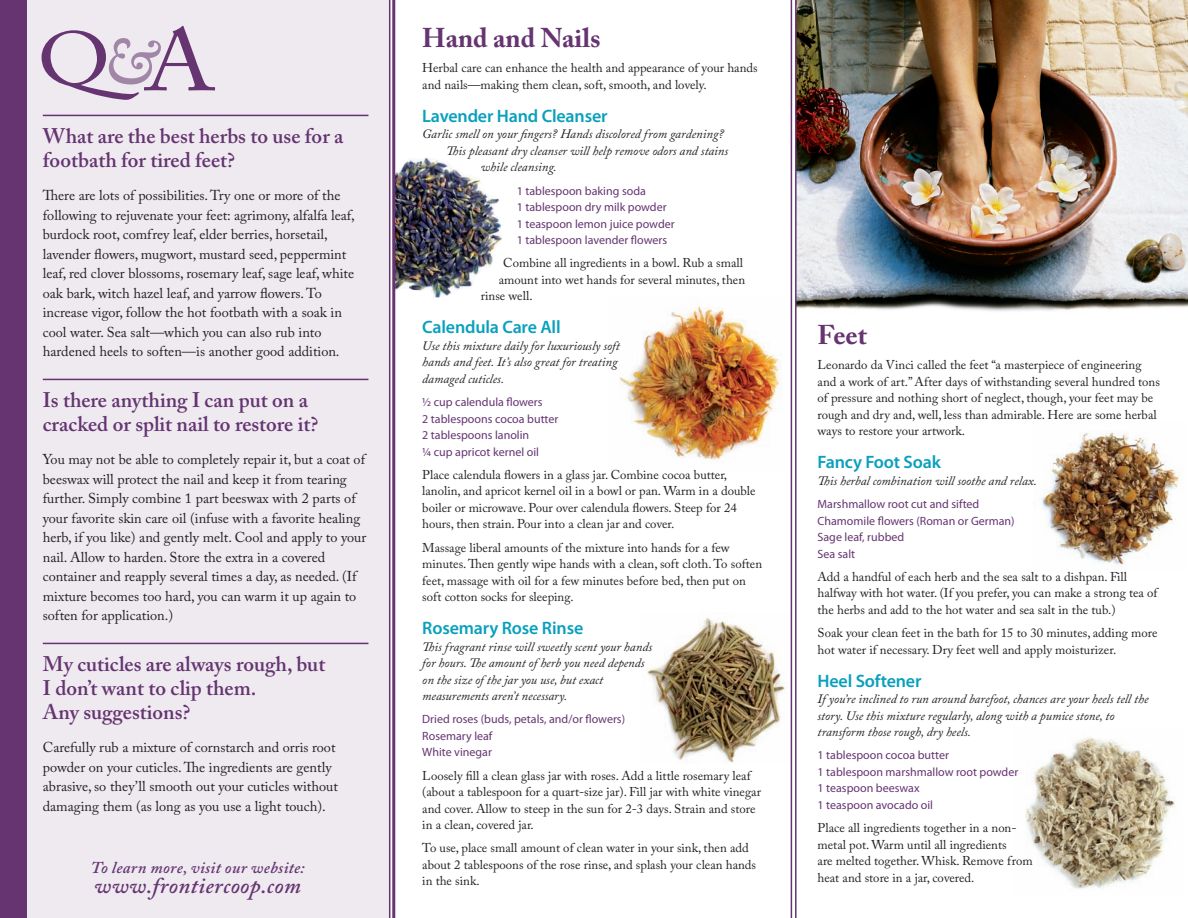
<style>
.page{position:relative;width:1188px;height:918px;background:#fff}
.page>*{position:absolute;margin:0;border:0;box-sizing:border-box;transform-origin:0 0}
.t1{font:86.85px "Adobe Caslon Pro";color:#653471;scale:1.1 1}
.t2{font:74.7px "Adobe Caslon Pro";color:#653471;scale:1.2 1}
.t3{font:italic 600 63.9px "Adobe Caslon Pro";color:#a186a8}
.feature_head{font:700 27px "Adobe Caslon Pro";color:#653471}
.t4{font:italic 600 22.5px "Adobe Caslon Pro";letter-spacing:.02em;color:#653471}
.Question{font:600 21px/24px "Adobe Caslon Pro";color:#653471}
.feature_copy{font:600 18px "Myriad Pro";letter-spacing:-.01em;color:#0aa0bd}
.t5{font:italic 600 16.5px "Adobe Caslon Pro";letter-spacing:.02em;color:#653471}
.answer{font:14.25px/19.5px "Adobe Caslon Pro";color:#231f20}
.feature_copy-2{font:12.75px/16.5px "Adobe Caslon Pro";color:#231f20}
.feature_copy-3{font:italic 12.75px/16.5px "Adobe Caslon Pro";color:#231f20}
.feature_copy-4{font:12px "Myriad Pro";color:#653471}
</style>
<div class="page">
<img style="left:797px;top:0;width:391px;height:312px">
<img style="left:1025px;top:737px;width:150px;height:152px">
<img style="left:619px;top:305px;width:162px;height:155px">
<img style="left:647px;top:613px;width:146px;height:151px">
<img style="left:1041px;top:432px;width:139px;height:135px">
<img style="left:395px;top:157px;width:107px;height:141px">
<div style="left:27px;top:0;width:363px;height:918px;background:#eeeaf0"></div>
<hr style="left:43px;top:115px;width:325px;height:1px;background:#653471">
<hr style="left:43px;top:379px;width:325px;height:1px;background:#653471">
<hr style="left:43px;top:643px;width:325px;height:1px;background:#653471">
<div style="left:0;top:0;width:27px;height:918px;background:#653471"></div>
<hr style="left:791px;top:0;width:1px;height:918px;background:#653471">
<hr style="left:795px;top:0;width:2px;height:918px;background:#653471">
<p class="t1" style="left:144px;top:9px;width:66px">A</p>
<p class="Question" style="left:43px;top:124px;width:302px">What are the best herbs to use for a footbath for tired feet?</p>
<p class="answer" style="left:43px;top:186px;width:313px">There are lots of possibilities. Try one or more of the following to rejuvenate your feet: agrimony, alfalfa leaf, burdock root, comfrey leaf, elder berries, horsetail, lavender flowers, mugwort, mustard seed, peppermint leaf, red clover blossoms, rosemary leaf, sage leaf, white oak bark, witch hazel leaf, and yarrow flowers. To increase vigor, follow the hot footbath with a soak in cool water. Sea salt—which you can also rub into hardened heels to soften—is another good addition.</p>
<p class="Question" style="left:43px;top:388px;width:277px">Is there anything I can put on a cracked or split nail to restore it?</p>
<p class="answer" style="left:43px;top:450px;width:325px">You may not be able to completely repair it, but a coat of beeswax will protect the nail and keep it from tearing further. Simply combine 1 part beeswax with 2 parts of your favorite skin care oil (infuse with a favorite healing herb, if you like) and gently melt. Cool and apply to your nail. Allow to harden. Store the extra in a covered container and reapply several times a day, as needed. (If mixture becomes too hard, you can warm it up again to soften for application.)</p>
<p class="Question" style="left:43px;top:652px;width:284px">My cuticles are always rough, but<br>I don’t want to clip them.<br>Any suggestions?</p>
<p class="answer" style="left:43px;top:738px;width:297px">Carefully rub a mixture of cornstarch and orris root powder on your cuticles. The ingredients are gently abrasive, so they’ll smooth out your cuticles without damaging them (as long as you use a light touch).</p>
<p class="t2" style="left:37px;top:15px;width:62px">Q</p>
<p class="t3" style="left:103px;top:24px;width:55px">&amp;</p>
<p class="t5" style="left:91px;top:858px;width:215px">To learn more, visit our website:</p>
<p class="t4" style="left:94px;top:872px;width:208px">www.frontiercoop.com</p>
<p class="feature_head" style="left:422px;top:22px;width:180px">Hand and Nails</p>
<p class="feature_copy-2" style="left:422px;top:60px;width:337px">Herbal care can enhance the health and appearance of your hands and nails—making them clean, soft, smooth, and lovely.</p>
<p class="feature_copy" style="left:422px;top:104px;width:187px">Lavender Hand Cleanser</p>
<p class="feature_copy-3" style="left:422px;top:126px;width:303px">Garlic smell on your fingers? Hands discolored from gardening?</p>
<p class="feature_copy-3" style="left:446px;top:142px;width:284px">This pleasant dry cleanser will help remove odors and stains</p>
<p class="feature_copy-3" style="left:481px;top:159px;width:78px">while cleansing.</p>
<p class="feature_copy-4" style="left:517px;top:183px;width:131px">1 tablespoon baking soda</p>
<p class="feature_copy-4" style="left:517px;top:200px;width:151px">1 tablespoon dry milk powder</p>
<p class="feature_copy-4" style="left:517px;top:216px;width:159px">1 teaspoon lemon juice powder</p>
<p class="feature_copy-4" style="left:517px;top:233px;width:152px">1 tablespoon lavender flowers</p>
<p class="feature_copy-2" style="left:503px;top:255px;width:241px">Combine all ingredients in a bowl. Rub a small</p>
<p class="feature_copy-2" style="left:499px;top:271px;width:248px">amount into wet hands for several minutes, then</p>
<p class="feature_copy-2" style="left:481px;top:288px;width:53px">rinse well.</p>
<p class="feature_copy" style="left:422px;top:316px;width:140px">Calendula Care All</p>
<p class="feature_copy-3" style="left:422px;top:337px;width:199px">Use this mixture daily for luxuriously soft hands and feet. It’s also great for treating damaged cuticles.</p>
<p class="feature_copy-4" style="left:422px;top:395px;width:122px">1/2 cup calendula flowers</p>
<p class="feature_copy-4" style="left:422px;top:411px;width:138px">2 tablespoons cocoa butter</p>
<p class="feature_copy-4" style="left:422px;top:428px;width:109px">2 tablespoons lanolin</p>
<p class="feature_copy-4" style="left:422px;top:444px;width:118px">1/4 cup apricot kernel oil</p>
<p class="feature_copy-2" style="left:422px;top:466px;width:335px">Place calendula flowers in a glass jar. Combine cocoa butter, lanolin, and apricot kernel oil in a bowl or pan. Warm in a double boiler or microwave. Pour over calendula flowers. Steep for 24 hours, then strain. Pour into a clean jar and cover.</p>
<p class="feature_copy-2" style="left:422px;top:539px;width:341px">Massage liberal amounts of the mixture into hands for a few minutes. Then gently wipe hands with a clean, soft cloth. To soften feet, massage with oil for a few minutes before bed, then put on soft cotton socks for sleeping.</p>
<p class="feature_copy" style="left:422px;top:617px;width:163px">Rosemary Rose Rinse</p>
<p class="feature_copy-3" style="left:422px;top:638px;width:231px">This fragrant rinse will sweetly scent your hands for hours. The amount of herb you need depends on the size of the jar you use, but exact measurements aren’t necessary.</p>
<p class="feature_copy-4" style="left:422px;top:712px;width:204px">Dried roses (buds, petals, and/or flowers)</p>
<p class="feature_copy-4" style="left:422px;top:728px;width:72px">Rosemary leaf</p>
<p class="feature_copy-4" style="left:422px;top:745px;width:71px">White vinegar</p>
<p class="feature_copy-2" style="left:422px;top:767px;width:340px">Loosely fill a clean glass jar with roses. Add a little rosemary leaf (about a tablespoon for a quart-size jar). Fill jar with white vinegar and cover. Allow to steep in the sun for 2-3 days. Strain and store in a clean, covered jar.</p>
<p class="feature_copy-2" style="left:422px;top:840px;width:335px">To use, place small amount of clean water in your sink, then add about 2 tablespoons of the rose rinse, and splash your clean hands in the sink.</p>
<p class="feature_head" style="left:818px;top:319px;width:51px">Feet</p>
<p class="feature_copy-2" style="left:818px;top:357px;width:344px">Leonardo da Vinci called the feet “a masterpiece of engineering and a work of art.” After days of withstanding several hundred tons of pressure and nothing short of neglect, though, your feet may be rough and dry and, well, less than admirable. Here are some herbal ways to restore your artwork.</p>
<p class="feature_copy" style="left:818px;top:451px;width:125px">Fancy Foot Soak</p>
<p class="feature_copy-3" style="left:818px;top:472px;width:221px">This herbal combination will soothe and relax.</p>
<p class="feature_copy-4" style="left:818px;top:497px;width:163px">Marshmallow root cut and sifted</p>
<p class="feature_copy-4" style="left:818px;top:513px;width:199px">Chamomile flowers (Roman or German)</p>
<p class="feature_copy-4" style="left:818px;top:530px;width:88px">Sage leaf, rubbed</p>
<p class="feature_copy-4" style="left:818px;top:546px;width:39px">Sea salt</p>
<p class="feature_copy-2" style="left:818px;top:568px;width:342px">Add a handful of each herb and the sea salt to a dishpan. Fill halfway with hot water. (If you prefer, you can make a strong tea of the herbs and add to the hot water and sea salt in the tub.)</p>
<p class="feature_copy-2" style="left:818px;top:624px;width:341px">Soak your clean feet in the bath for 15 to 30 minutes, adding more hot water if necessary. Dry feet well and apply moisturizer.</p>
<p class="feature_copy" style="left:818px;top:669px;width:105px">Heel Softener</p>
<p class="feature_copy-3" style="left:818px;top:690px;width:333px">If you’re inclined to run around barefoot, chances are your heels tell the story. Use this mixture regularly, along with a pumice stone, to transform those rough, dry heels.</p>
<p class="feature_copy-4" style="left:818px;top:748px;width:133px">1 tablespoon cocoa butter</p>
<p class="feature_copy-4" style="left:818px;top:764px;width:202px">1 tablespoon marshmallow root powder</p>
<p class="feature_copy-4" style="left:818px;top:781px;width:104px">1 teaspoon beeswax</p>
<p class="feature_copy-4" style="left:818px;top:797px;width:117px">1 teaspoon avocado oil</p>
<p class="feature_copy-2" style="left:818px;top:819px;width:217px">Place all ingredients together in a non&shy;metal pot. Warm until all ingredients<br>are melted together. Whisk. Remove from heat and store in a jar, covered.</p>
</div>
